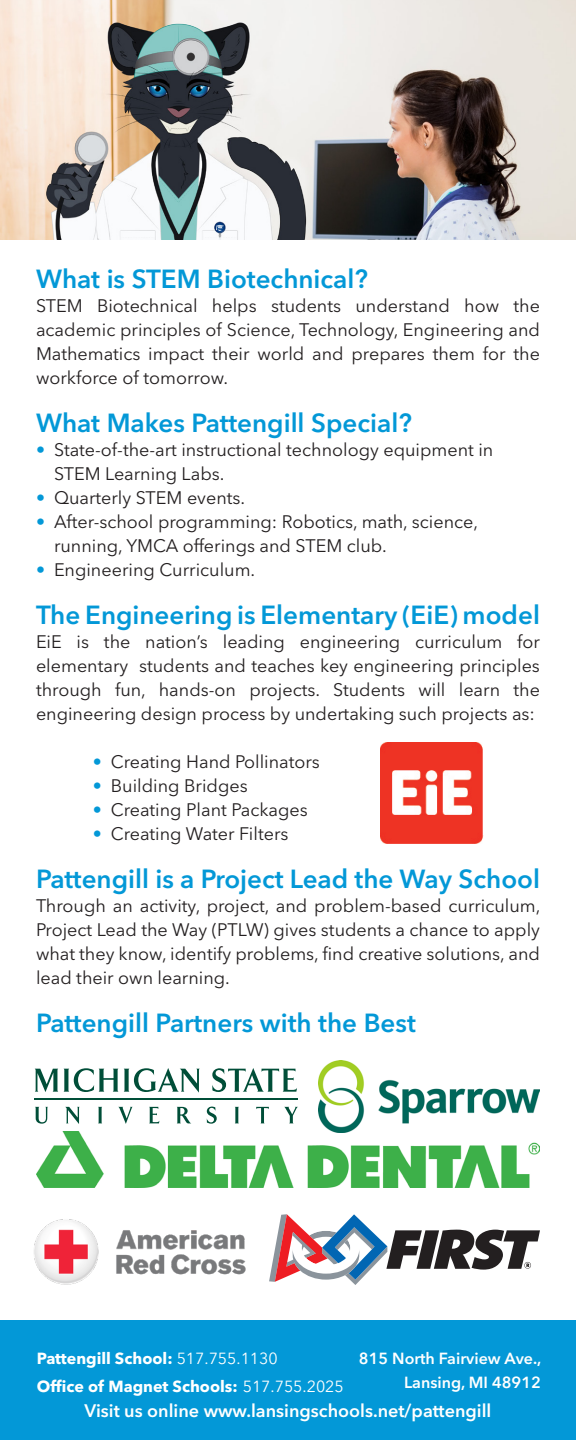
<style>
.page{position:relative;width:576px;height:1440px;background:#fff}
.page>*{position:absolute;margin:0;border:0;box-sizing:border-box;transform-origin:0 0}
.t1{font:600 26px "Avenir Next LT Pro";color:#0398d7}
.t2{font:18px/24px "Avenir Next LT Pro";color:#231f20;text-align:justify}
.t3{font:600 18px "Avenir Next LT Pro";color:#fff}
.t4{font:700 16px "Avenir Next LT Pro";color:#fff}
.t5{font:600 16px "Avenir Next LT Pro";color:#fff}
.s1{color:#0398d7}
.s2{font-weight:400}
</style>
<div class="page">
<img style="left:0;top:0;width:576px;height:240px">
<div style="left:0;top:1320px;width:576px;height:120px;background:#0398d7"></div>
<img style="left:36px;top:1132px;width:504px;height:56px">
<img style="left:34px;top:1219px;width:212px;height:66px">
<img style="left:319px;top:1060px;width:221px;height:72px">
<svg style="left:35px;top:1107px;width:13px;height:17px"></svg>
<svg style="left:65px;top:1107px;width:15px;height:17px"></svg>
<svg style="left:98px;top:1107px;width:4px;height:16px"></svg>
<svg style="left:118px;top:1107px;width:15px;height:17px"></svg>
<svg style="left:149px;top:1107px;width:10px;height:16px"></svg>
<svg style="left:177px;top:1107px;width:14px;height:16px"></svg>
<svg style="left:207px;top:1107px;width:10px;height:17px"></svg>
<svg style="left:235px;top:1107px;width:4px;height:16px"></svg>
<svg style="left:256px;top:1107px;width:13px;height:16px"></svg>
<svg style="left:284px;top:1107px;width:14px;height:16px"></svg>
<svg style="left:35px;top:1068px;width:165px;height:25px"></svg>
<svg style="left:212px;top:1068px;width:85px;height:24px"></svg>
<hr style="left:35px;top:1098px;width:263px;height:1px;background:#004e38">
<img style="left:381px;top:742px;width:102px;height:102px">
<svg style="left:269px;top:1214px;width:271px;height:71px"></svg>
<p class="t1" style="left:36px;top:263px;width:334px">What is STEM Biotechnical?</p>
<p class="t2" style="left:36px;top:294px;width:506px">STEM Biotechnical helps students understand how the academic principles of Science, Technology, Engineering and Mathematics impact their world and prepares them for the workforce of tomorrow.</p>
<p class="t1" style="left:36px;top:407px;width:377px">What Makes Pattengill Special?</p>
<p class="t2" style="left:54px;top:438px;width:441px;text-indent:-18px"><span class="s1">•</span> State-of-the-art instructional technology equipment in<br>STEM Learning Labs.</p>
<p class="t2" style="left:36px;top:486px;width:211px"><span class="s1">•</span> Quarterly STEM events.</p>
<p class="t2" style="left:54px;top:510px;width:426px;text-indent:-18px"><span class="s1">•</span> After-school programming: Robotics, math, science, running, YMCA offerings and STEM club.</p>
<p class="t2" style="left:36px;top:558px;width:221px"><span class="s1">•</span> Engineering Curriculum.</p>
<p class="t1" style="left:36px;top:599px;width:506px">The Engineering is Elementary (EiE) model</p>
<p class="t2" style="left:36px;top:630px;width:506px">EiE is the nation’s leading engineering curriculum for elementary students and teaches key engineering principles through fun, hands-on projects. Students will learn the engineering design process by undertaking such projects as:</p>
<p class="t2" style="left:93px;top:750px;width:229px"><span class="s1">•</span> Creating Hand Pollinators</p>
<p class="t2" style="left:93px;top:774px;width:156px"><span class="s1">•</span> Building Bridges</p>
<p class="t2" style="left:93px;top:798px;width:216px"><span class="s1">•</span> Creating Plant Packages</p>
<p class="t2" style="left:93px;top:822px;width:197px"><span class="s1">•</span> Creating Water Filters</p>
<p class="t1" style="left:36px;top:863px;width:506px">Pattengill is a Project Lead the Way School</p>
<p class="t2" style="left:36px;top:894px;width:506px">Through an activity, project, and problem-based curriculum, Project Lead the Way (PTLW) gives students a chance to apply what they know, identify problems, find creative solutions, and lead their own learning.</p>
<p class="t1" style="left:36px;top:1007px;width:381px">Pattengill Partners with the Best</p>
<p class="t5" style="left:359px;top:1349px;width:184px">815 North Fairview Ave.,</p>
<p class="t5" style="left:404px;top:1373px;width:138px">Lansing, MI 48912</p>
<p class="t3" style="left:85px;top:1400px;width:408px">Visit us online www.lansingschools.net/pattengill</p>
<p class="t4" style="left:37px;top:1349px;width:242px">Pattengill School: <span class="s2">517.755.1130</span></p>
<p class="t4" style="left:37px;top:1377px;width:308px">Office of Magnet Schools: <span class="s2">517.755.2025</span></p>
</div>
